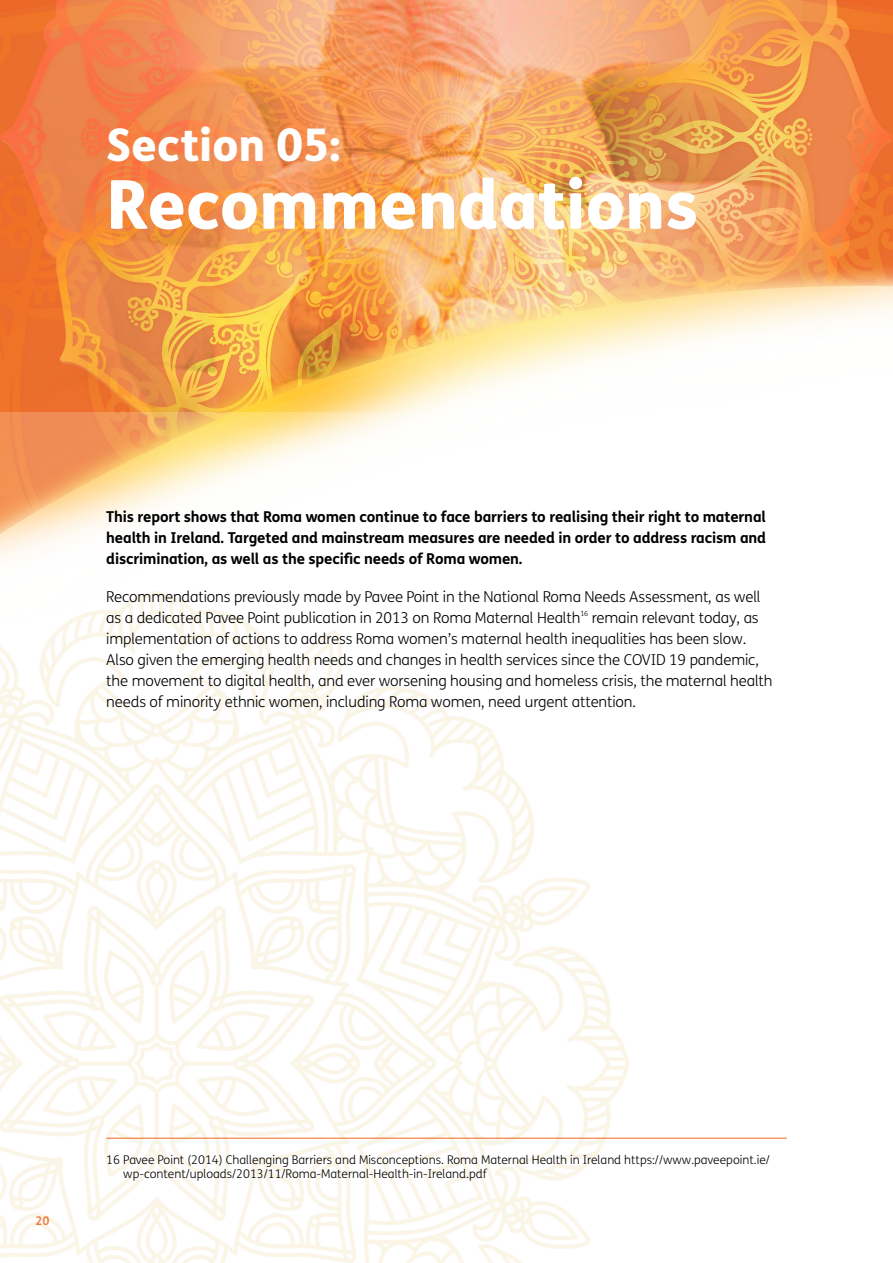
<style>
.page{position:relative;width:893px;height:1263px;background:#fff}
.page>*{position:absolute;margin:0;border:0;box-sizing:border-box;transform-origin:0 0}
.t1{font:800 67.5px "FS Me";color:#fff}
.t2{font:800 45px "FS Me";color:#fff}
.t3{font:300 15px/21px "FS Me";letter-spacing:-.01em;color:#000}
.t4{font:700 15px/21px "FS Me";letter-spacing:-.01em;color:#000;text-align:justify}
.t5{font:300 12px/13.5px "FS Me";color:#000}
.t6{font:700 12px "FS Me";color:#ec6725}
.t7{font:300 7.05px "FS Me";color:#000}
</style>
<div class="page">
<img style="left:0;top:0;width:893px;height:412px">
<img style="left:0;top:412px;width:787px;height:851px">
<hr style="left:106px;top:1138px;width:681px;height:1px;background:#ec6725">
<h2 class="t2" style="left:106px;top:110px;width:236px">Section 05:</h2>
<h1 class="t1" style="left:106px;top:151px;width:593px">Recommendations</h1>
<p class="t4" style="left:106px;top:505px;width:661px">This report shows that Roma women continue to face barriers to realising their right to maternal health in Ireland. Targeted and mainstream measures are needed in order to address racism and discrimination, as well as the specific needs of Roma women.</p>
<p class="t3" style="left:106px;top:585px;width:656px">Recommendations previously made by Pavee Point in the National Roma Needs Assessment, as well as a dedicated Pavee Point publication in 2013 on Roma Maternal Health</p>
<p class="t7" style="left:580px;top:608px;width:9px">16</p>
<p class="t3" style="left:106px;top:606px;width:668px;text-indent:486px">remain relevant today, as implementation of actions to address Roma women’s maternal health inequalities has been slow.<br>Also given the emerging health needs and changes in health services since the COVID 19 pandemic, the movement to digital health, and ever worsening housing and homeless crisis, the maternal health needs of minority ethnic women, including Roma women, need urgent attention.</p>
<p class="t6" style="left:35px;top:1211px;width:16px">20</p>
<p class="t5" style="left:123px;top:1153px;width:648px;text-indent:-17px">16 Pavee Point (2014) Challenging Barriers and Misconceptions. Roma Maternal Health in Ireland https://www.paveepoint.ie/ wp-content/uploads/2013/11/Roma-Maternal-Health-in-Ireland.pdf</p>
</div>
